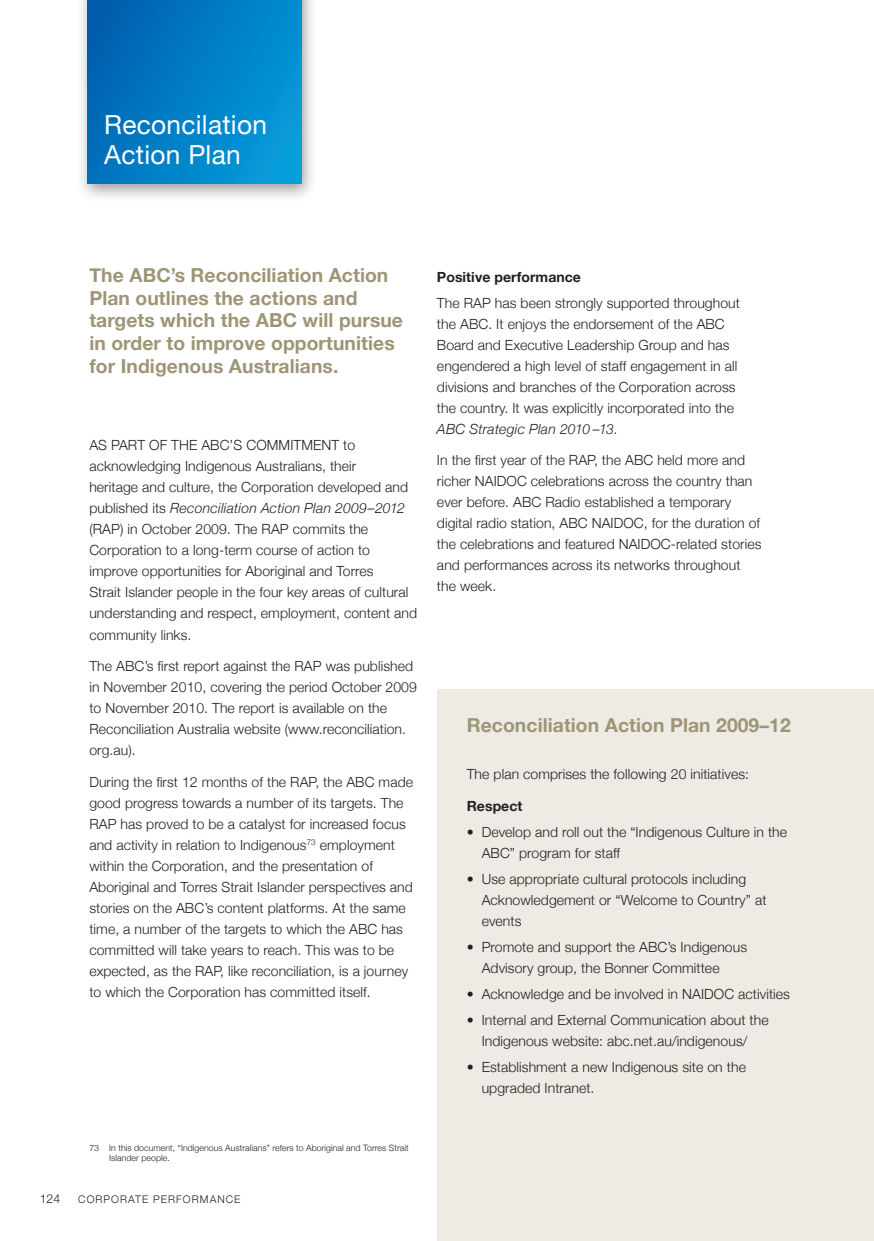
<style>
.page{position:relative;width:874px;height:1241px;background:#fff}
.page>*{position:absolute;margin:0;border:0;box-sizing:border-box;transform-origin:0 0}
.t1{font:26.25px/29.8px "Helvetica Neue";letter-spacing:.01em;color:#fff}
.t2{font:700 19.25px/22.8px "Helvetica Neue";letter-spacing:.005em;color:#9e9577}
.t3{font:300 14px/21px "Helvetica Neue";letter-spacing:.005em;color:#231f20}
.t4{font:700 14px "Helvetica Neue";letter-spacing:.005em;color:#231f20}
.t5{font:300 12.25px "Helvetica Neue";color:#231f20}
.t6{font:300 10.5px "Helvetica Neue";letter-spacing:.1em;color:#231f20}
.t7{font:300 8.75px/10.5px "Helvetica Neue";letter-spacing:.005em;color:#231f20}
.s1{font-style:italic}
</style>
<div class="page">
<div style="left:437px;top:690px;width:436px;height:550px;background:#eeebe4"></div>
<div style="left:76px;top:0;width:241px;height:201px;background:#231f20;opacity:.45"></div>
<div style="left:88px;top:0;width:213px;height:184px;background:linear-gradient(to right,#0065b2,#0398d8)"></div>
<h1 class="t1" style="left:104px;top:110px;width:164px">Reconcilation<br>Action Plan</h1>
<h2 class="t2" style="left:89px;top:263px;width:315px">The ABC’s Reconciliation Action<br>Plan outlines the actions and targets which the ABC will pursue in order to improve opportunities for Indigenous Australians.</h2>
<p class="t3" style="left:89px;top:434px;width:329px">AS PART OF THE ABC’S COMMITMENT to acknowledging Indigenous Australians, their<br>heritage and culture, the Corporation developed and published its <span class="s1">Reconciliation Action Plan 2009–2012 </span>(RAP) in October 2009. The RAP commits the Corporation to a long-term course of action to improve opportunities for Aboriginal and Torres<br>Strait Islander people in the four key areas of cultural understanding and respect, employment, content and community links.</p>
<p class="t3" style="left:89px;top:655px;width:329px">The ABC’s first report against the RAP was published in November 2010, covering the period October 2009 to November 2010. The report is available on the Reconciliation Australia website (www.reconciliation. org.au).</p>
<p class="t3" style="left:89px;top:770px;width:325px">During the first 12 months of the RAP, the ABC made good progress towards a number of its targets. The RAP has proved to be a catalyst for increased focus and activity in relation to Indigenous<sup>73</sup> employment within the Corporation, and the presentation of Aboriginal and Torres Strait Islander perspectives and stories on the ABC’s content platforms. At the same time, a number of the targets to which the ABC has committed will take years to reach. This was to be expected, as the RAP, like reconciliation, is a journey to which the Corporation has committed itself.</p>
<p class="t7" style="left:109px;top:1141px;width:301px;text-indent:-20px">73 In this document, “Indigenous Australians” refers to Aboriginal and Torres Strait<br>Islander people.</p>
<p class="t5" style="left:40px;top:1191px;width:22px">124</p>
<p class="t6" style="left:78px;top:1192px;width:164px">CORPORATE PERFORMANCE</p>
<p class="t4" style="left:437px;top:268px;width:145px">Positive performance</p>
<p class="t3" style="left:437px;top:292px;width:304px">The RAP has been strongly supported throughout the ABC. It enjoys the endorsement of the ABC Board and Executive Leadership Group and has engendered a high level of staff engagement in all divisions and branches of the Corporation across the country. It was explicitly incorporated into the <span class="s1">ABC Strategic Plan 2010 –13</span>.</p>
<p class="t3" style="left:437px;top:449px;width:326px">In the first year of the RAP, the ABC held more and richer NAIDOC celebrations across the country than ever before. ABC Radio established a temporary digital radio station, ABC NAIDOC, for the duration of the celebrations and featured NAIDOC-related stories and performances across its networks throughout the week.</p>
<h2 class="t2" style="left:466px;top:713px;width:325px">Reconciliation Action Plan 2009–12</h2>
<p class="t3" style="left:466px;top:763px;width:284px">The plan comprises the following 20 initiatives:</p>
<p class="t4" style="left:466px;top:797px;width:57px">Respect</p>
<p class="t3" style="left:481px;top:821px;width:307px;text-indent:-15px">• Develop and roll out the “Indigenous Culture in the<br>ABC” program for staff</p>
<p class="t3" style="left:481px;top:867px;width:286px;text-indent:-15px">• Use appropriate cultural protocols including<br>Acknowledgement or “Welcome to Country” at events</p>
<p class="t3" style="left:481px;top:935px;width:267px;text-indent:-15px">• Promote and support the ABC’s Indigenous<br>Advisory group, the Bonner Committee</p>
<p class="t3" style="left:466px;top:982px;width:324px">• Acknowledge and be involved in NAIDOC activities</p>
<p class="t3" style="left:466px;top:1008px;width:303px;text-align:center">• Internal and External Communication about the<br>Indigenous website: abc.net.au/indigenous/</p>
<p class="t3" style="left:481px;top:1055px;width:265px;text-indent:-15px">• Establishment a new Indigenous site on the upgraded Intranet.</p>
</div>
